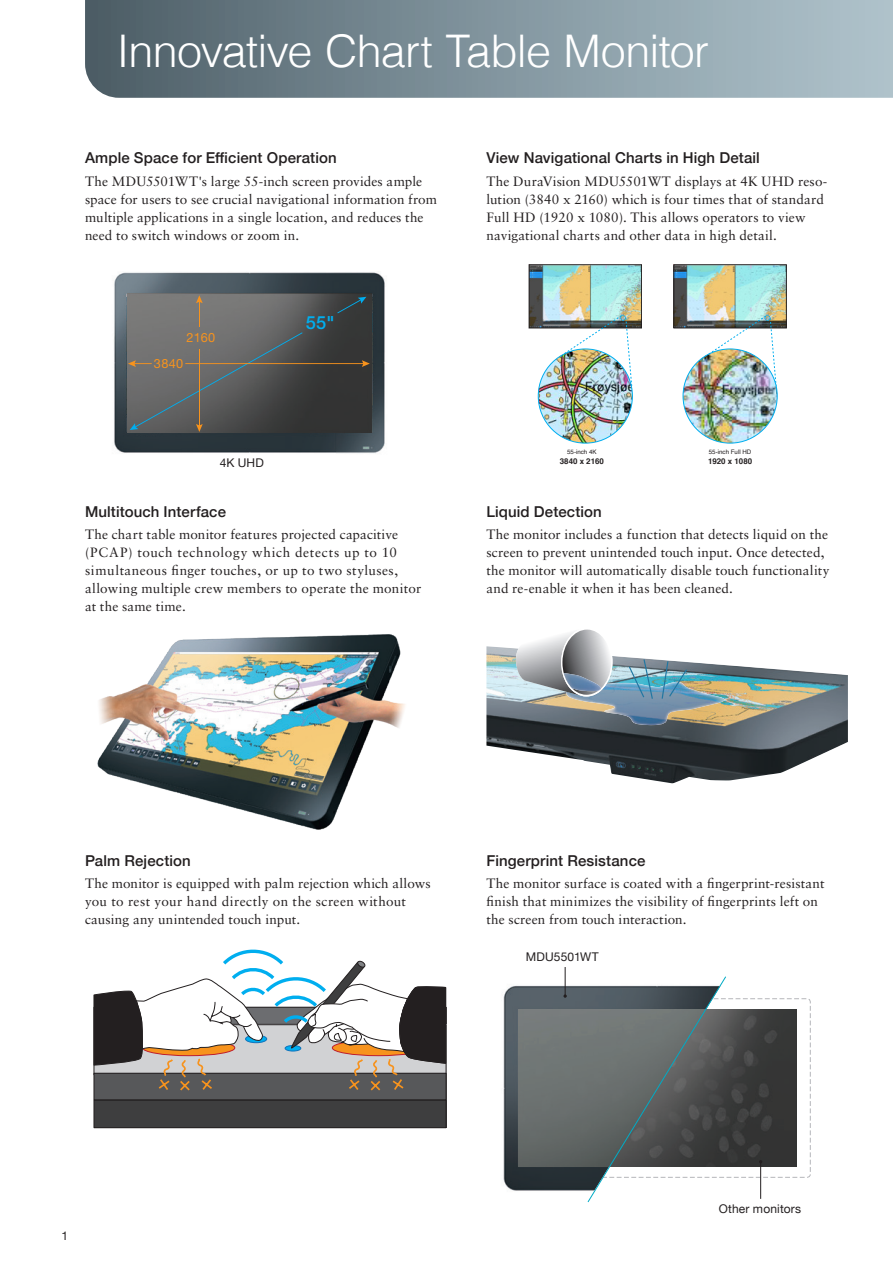
<style>
.page{position:relative;width:893px;height:1263px;background:#fff}
.page>*{position:absolute;margin:0;border:0;box-sizing:border-box;transform-origin:0 0}
.t1{font:300 45px "Helvetica";letter-spacing:-.02em;color:#fff}
.t2{font:500 18.15px "Helvetica Neue";color:#00aeef}
.t3{font:500 15px "Helvetica Neue";letter-spacing:.01em;color:#231f20}
.t4{font:13.5px/18px "Sabon LT Std";letter-spacing:.01em;color:#231f20}
.t5{font:12.75px "Helvetica Neue";letter-spacing:.02em;color:#f7931d}
.t6{font:12px "Helvetica Neue";letter-spacing:.015em;color:#231f20}
.t7{font:700 7.95px "Helvetica";color:#231f20}
.t8{font:6.15px "Helvetica";color:#231f20}
</style>
<div class="page">
<img style="left:503px;top:985px;width:84px;height:206px">
<img style="left:518px;top:1010px;width:278px;height:156px">
<svg style="left:587px;top:976px;width:140px;height:227px"></svg>
<img style="left:486px;top:646px;width:362px;height:137px">
<img style="left:566px;top:682px;width:159px;height:43px">
<svg style="left:515px;top:629px;width:98px;height:68px"></svg>
<img style="left:564px;top:673px;width:37px;height:18px">
<svg style="left:629px;top:659px;width:24px;height:40px"></svg>
<svg style="left:662px;top:661px;width:25px;height:38px"></svg>
<svg style="left:563px;top:967px;width:4px;height:31px"></svg>
<img style="left:676px;top:266px;width:109px;height:60px">
<div style="left:674px;top:264px;width:113px;height:64px;border:1px solid #231f20"></div>
<img style="left:531px;top:266px;width:109px;height:60px">
<div style="left:529px;top:264px;width:113px;height:64px;border:1px solid #231f20"></div>
<svg style="left:562px;top:315px;width:70px;height:69px"></svg>
<svg style="left:706px;top:315px;width:71px;height:73px"></svg>
<img style="left:683px;top:349px;width:94px;height:94px;border-radius:47px">
<img style="left:538px;top:349px;width:94px;height:94px;border-radius:47px">
<svg style="left:85px;top:0;width:808px;height:98px;background:#80939c"></svg>
<div style="left:94px;top:1100px;width:352px;height:28px;background:#3e3e3f"></div>
<div style="left:94px;top:1100px;width:352px;height:28px;border:1px solid #231f20"></div>
<div style="left:94px;top:1073px;width:352px;height:27px;background:#57585a"></div>
<div style="left:94px;top:1073px;width:352px;height:27px;border:1px solid #231f20"></div>
<svg style="left:94px;top:949px;width:352px;height:143px"></svg>
<img style="left:97px;top:634px;width:308px;height:196px">
<hr style="left:760px;top:1162px;width:1px;height:37px;background:#231f20">
<img style="left:114px;top:272px;width:271px;height:182px">
<img style="left:127px;top:294px;width:245px;height:138px">
<svg style="left:337px;top:297px;width:29px;height:16px"></svg>
<hr style="left:185px;top:363px;width:179px;height:1px;background:#f7931d">
<svg style="left:362px;top:360px;width:8px;height:7px"></svg>
<svg style="left:128px;top:295px;width:175px;height:137px;background:#656565"></svg>
<h1 class="t1" style="left:117px;top:13px;width:594px">Innovative Chart Table Monitor</h1>
<p class="t3" style="left:85px;top:146px;width:253px">Ample Space for Efficient Operation</p>
<p class="t4" style="left:85px;top:172px;width:353px">The MDU5501WT's large 55-inch screen provides ample space for users to see crucial navigational information from multiple applications in a single location, and reduces the need to switch windows or zoom in.</p>
<p class="t5" style="left:187px;top:328px;width:30px">2160</p>
<p class="t5" style="left:154px;top:354px;width:31px">3840</p>
<p class="t6" style="left:220px;top:454px;width:46px">4K UHD</p>
<h2 class="t2" style="left:306px;top:308px;width:30px">55"</h2>
<p class="t3" style="left:85px;top:499px;width:143px">Multitouch Interface</p>
<p class="t4" style="left:85px;top:525px;width:338px">The chart table monitor features projected capacitive (PCAP) touch technology which detects up to 10 simultaneous finger touches, or up to two styluses, allowing multiple crew members to operate the monitor at the same time.</p>
<p class="t3" style="left:486px;top:146px;width:275px">View Navigational Charts in High Detail</p>
<p class="t4" style="left:486px;top:172px;width:342px">The DuraVision MDU5501WT displays at 4K UHD reso&shy;lution (3840 x 2160) which is four times that of standard Full HD (1920 x 1080). This allows operators to view navigational charts and other data in high detail.</p>
<p class="t8" style="left:567px;top:447px;width:31px">55-inch 4K</p>
<p class="t8" style="left:709px;top:447px;width:44px">55-inch Full HD</p>
<p class="t7" style="left:560px;top:455px;width:46px">3840 x 2160</p>
<p class="t7" style="left:708px;top:455px;width:46px">1920 x 1080</p>
<p class="t3" style="left:486px;top:499px;width:117px">Liquid Detection</p>
<p class="t4" style="left:486px;top:525px;width:344px">The monitor includes a function that detects liquid on the screen to prevent unintended touch input. Once detected, the monitor will automatically disable touch functionality and re-enable it when it has been cleaned.</p>
<p class="t3" style="left:85px;top:848px;width:107px">Palm Rejection</p>
<p class="t4" style="left:85px;top:874px;width:347px">The monitor is equipped with palm rejection which allows you to rest your hand directly on the screen without causing any unintended touch input.</p>
<p class="t3" style="left:486px;top:848px;width:161px">Fingerprint Resistance</p>
<p class="t4" style="left:486px;top:874px;width:340px">The monitor surface is coated with a fingerprint-resistant finish that minimizes the visibility of fingerprints left on the screen from touch interaction.</p>
<p class="t6" style="left:526px;top:948px;width:74px">MDU5501WT</p>
<p class="t6" style="left:61px;top:1227px;width:8px">1</p>
<p class="t6" style="left:719px;top:1200px;width:84px">Other monitors</p>
</div>
